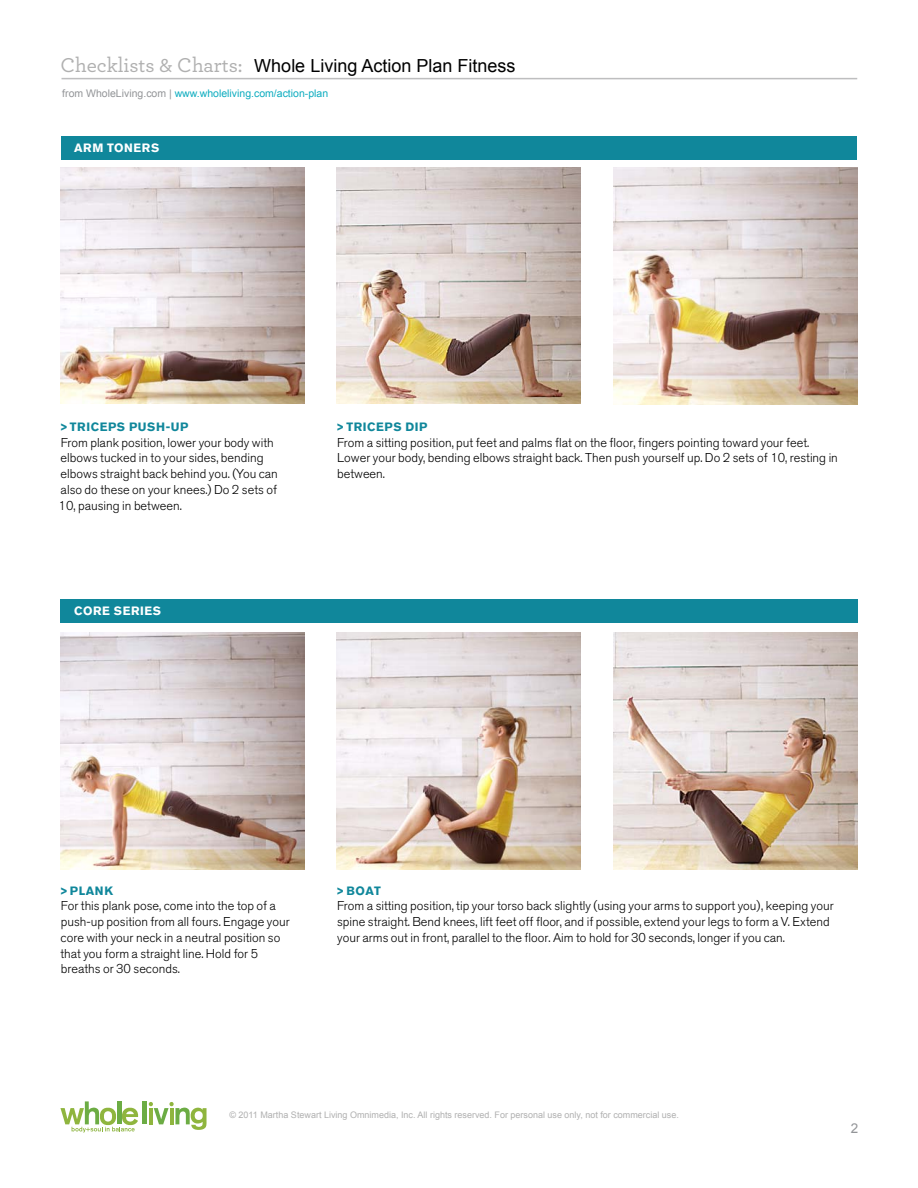
<style>
.page{position:relative;width:918px;height:1188px;background:#fff}
.page>*{position:absolute;margin:0;border:0;box-sizing:border-box;transform-origin:0 0}
.t1{font:18px "Arial";color:#000}
.t2{font:13.5px "Arial";color:#939598}
.t3{font:300 12.75px/15.8px "Akzidenz Grotesk BQ";color:#000}
.t4{font:700 12px "Akzidenz Grotesk BQ";letter-spacing:.05em;color:#10879b}
.t5{font:700 12px "Akzidenz Grotesk BQ";letter-spacing:.05em;color:#fff}
.t6{font:10.5px "Arial";color:#0cacbf}
.t7{font:9px "Arial";color:#b0b0b0}
.s1{font-family:"Archer";font-size:21px;color:#b0b0b0}
.s2{color:#939598}
</style>
<div class="page">
<hr style="left:62px;top:78px;width:795px;height:1px;background:#bebebf">
<hr style="left:143px;top:1101px;width:4px;height:23px;background:#6cac44">
<svg style="left:149px;top:1102px;width:58px;height:28px"></svg>
<svg style="left:60px;top:1101px;width:78px;height:32px"></svg>
<div style="left:60px;top:599px;width:797px;height:24px;background:#10879b"></div>
<img style="left:337px;top:167px;width:244px;height:236px">
<img style="left:337px;top:632px;width:244px;height:238px">
<img style="left:613px;top:167px;width:244px;height:238px">
<img style="left:613px;top:632px;width:244px;height:238px">
<img style="left:60px;top:632px;width:244px;height:238px">
<img style="left:60px;top:167px;width:244px;height:236px">
<div style="left:61px;top:136px;width:795px;height:24px;background:#10879b"></div>
<h1 class="t1" style="left:60px;top:54px;width:457px"><span class="s1">Checklists &amp; Charts:</span> Whole Living Action Plan Fitness</h1>
<p class="t6" style="left:62px;top:86px;width:267px"><span class="s2">from WholeLiving.com |</span> www.wholeliving.com/action-plan</p>
<p class="t5" style="left:74px;top:141px;width:60px">ARM TONERS</p>
<p class="t4" style="left:60px;top:420px;width:129px">&gt;TRICEPS PUSH-UP</p>
<p class="t3" style="left:59px;top:435px;width:221px">From plank position, lower your body with elbows tucked in to your sides, bending elbows straight back behind you. (You can also do these on your knees.) Do 2 sets of 10, pausing in between.</p>
<p class="t5" style="left:74px;top:604px;width:89px">CORE SERIES</p>
<p class="t4" style="left:336px;top:420px;width:92px">&gt;TRICEPS DIP</p>
<p class="t3" style="left:337px;top:435px;width:502px">From a sitting position, put feet and palms flat on the floor, fingers pointing toward your feet.<br>Lower your body, bending elbows straight back. Then push yourself up. Do 2 sets of 10, resting in between.</p>
<p class="t4" style="left:60px;top:883px;width:55px">&gt;PLANK</p>
<p class="t3" style="left:60px;top:898px;width:231px">For this plank pose, come into the top of a push-up position from all fours. Engage your core with your neck in a neutral position so that you form a straight line. Hold for 5 breaths or 30 seconds.</p>
<p class="t4" style="left:336px;top:883px;width:39px">&gt;BOAT</p>
<p class="t3" style="left:337px;top:898px;width:498px">From a sitting position, tip your torso back slightly (using your arms to support you), keeping your spine straight. Bend knees, lift feet off floor, and if possible, extend your legs to form a V. Extend your arms out in front, parallel to the floor. Aim to hold for 30 seconds, longer if you can.</p>
<p class="t7" style="left:230px;top:1109px;width:451px">© 2011 Martha Stewart Living Omnimedia, Inc. All rights reserved. For personal use only, not for commercial use.</p>
<p class="t2" style="left:851px;top:1119px;width:9px">2</p>
</div>
